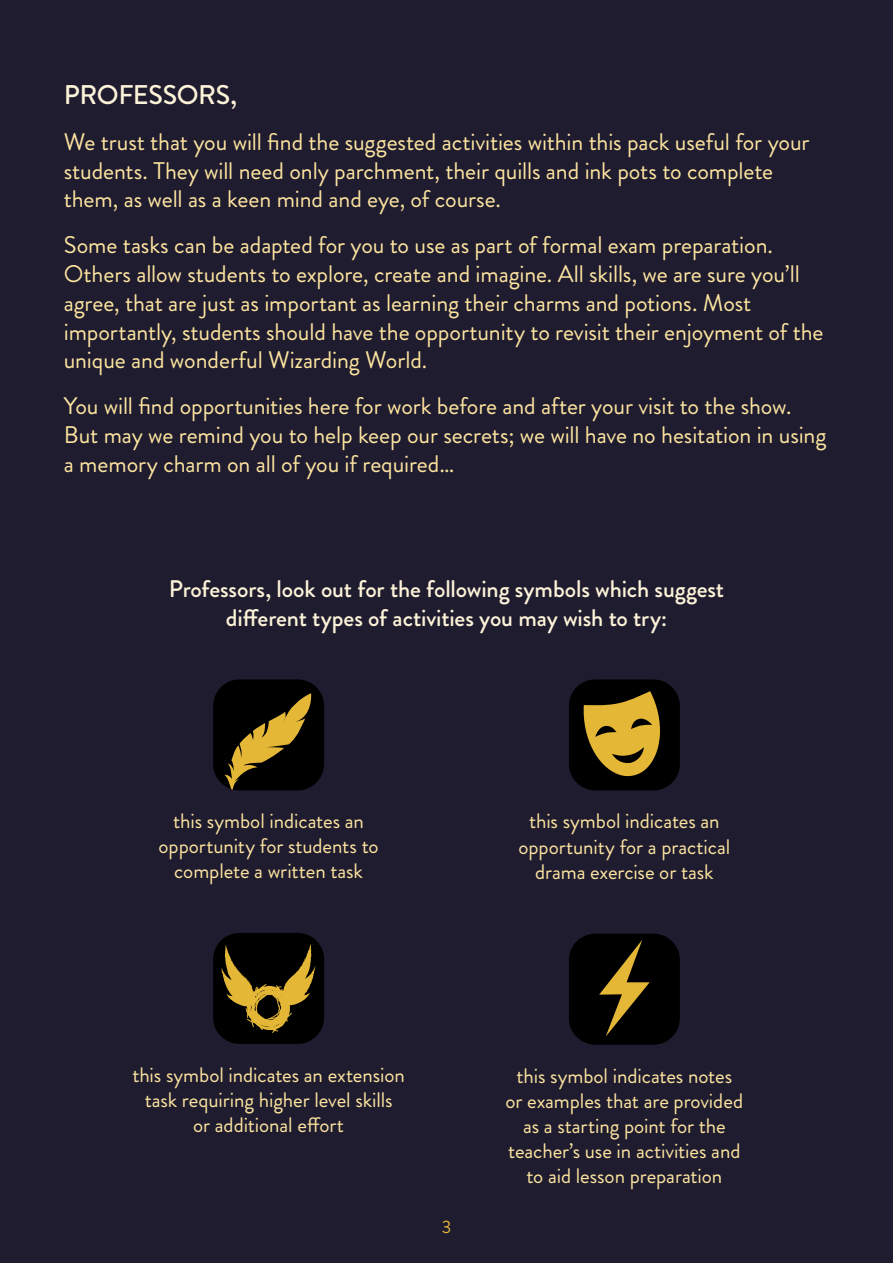
<style>
.page{position:relative;width:893px;height:1263px;background:#201c30}
.page>*{position:absolute;margin:0;border:0;box-sizing:border-box;transform-origin:0 0}
.t1{font:500 27px "Brandon Grotesque";letter-spacing:-.015em;color:#fcf3d8}
.t2{font:24px/28.8px "Brandon Grotesque";letter-spacing:-.005em;color:#fce49f}
.t3{font:500 24px/28.8px "Brandon Grotesque";letter-spacing:-.005em;color:#fcf3d8;text-align:center}
.t4{font:21px/25.2px "Brandon Grotesque";letter-spacing:-.005em;color:#fce49f;text-align:center}
.t5{font:18px "Brandon Grotesque";color:#e4b736}
</style>
<div class="page">
<div style="left:213px;top:679px;width:111px;height:111px;background:#000;border-radius:26px"></div>
<svg style="left:213px;top:693px;width:100px;height:97px"></svg>
<div style="left:213px;top:933px;width:111px;height:111px;background:#000;border-radius:26px"></div>
<svg style="left:222px;top:944px;width:94px;height:89px"></svg>
<div style="left:569px;top:679px;width:111px;height:111px;background:#000;border-radius:26px"></div>
<svg style="left:583px;top:691px;width:77px;height:86px"></svg>
<div style="left:569px;top:934px;width:111px;height:111px;background:#000;border-radius:26px"></div>
<svg style="left:599px;top:940px;width:51px;height:96px"></svg>
<p class="t1" style="left:64px;top:76px;width:175px">PROFESSORS,</p>
<p class="t2" style="left:64px;top:127px;width:747px">We trust that you will find the suggested activities within this pack useful for your students. They will need only parchment, their quills and ink pots to complete them, as well as a keen mind and eye, of course.</p>
<p class="t2" style="left:64px;top:231px;width:761px">Some tasks can be adapted for you to use as part of formal exam preparation.<br>Others allow students to explore, create and imagine. All skills, we are sure you’ll agree, that are just as important as learning their charms and potions. Most importantly, students should have the opportunity to revisit their enjoyment of the unique and wonderful Wizarding World.</p>
<p class="t2" style="left:64px;top:392px;width:764px">You will find opportunities here for work before and after your visit to the show.<br>But may we remind you to help keep our secrets; we will have no hesitation in using a memory charm on all of you if required…</p>
<p class="t3" style="left:169px;top:575px;width:557px">Professors, look out for the following symbols which suggest different types of activities you may wish to try:</p>
<p class="t4" style="left:159px;top:808px;width:222px">this symbol indicates an opportunity for students to complete a written task</p>
<p class="t4" style="left:518px;top:809px;width:213px">this symbol indicates an opportunity for a practical drama exercise or task</p>
<p class="t4" style="left:132px;top:1062px;width:274px">this symbol indicates an extension task requiring higher level skills<br>or additional effort</p>
<p class="t5" style="left:442px;top:1214px;width:11px">3</p>
<p class="t4" style="left:506px;top:1063px;width:239px">this symbol indicates notes or examples that are provided as a starting point for the teacher’s use in activities and to aid lesson preparation</p>
</div>
